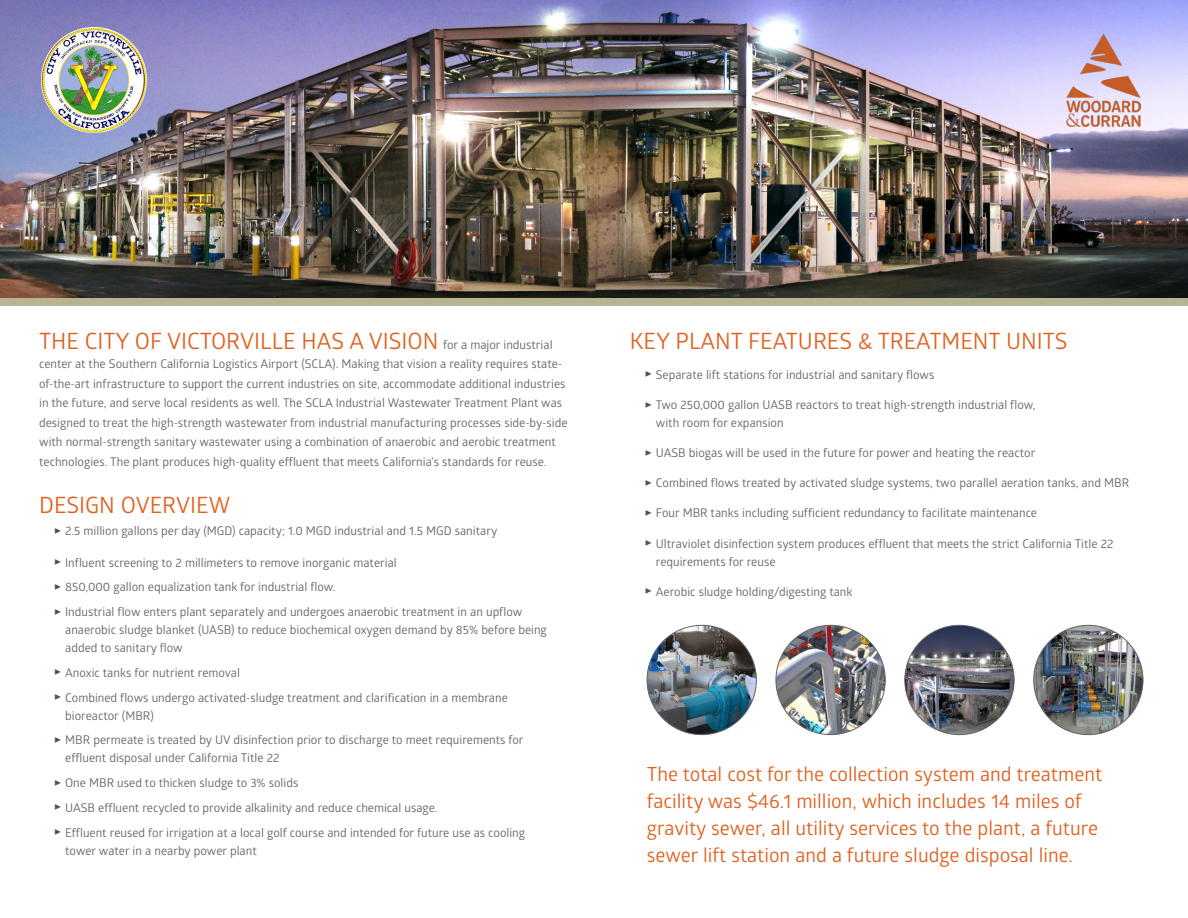
<style>
.page{position:relative;width:1188px;height:918px;background:#fff}
.page>*{position:absolute;margin:0;border:0;box-sizing:border-box;transform-origin:0 0}
.text_section_head_B{font:22.5px "Glober";color:#e1601e}
.text_section_head_B-2{font:19.5px/27px "Glober";color:#e1601e}
.text_section_head_B-3{font:12px/18px "Glober";color:#636366}
.s1{font-size:12px;color:#636366}
.s2{font-family:"Minion Pro";color:#644459}
</style>
<div class="page">
<img style="left:0;top:0;width:1188px;height:298px">
<img style="left:41px;top:27px;width:105px;height:105px">
<img style="left:647px;top:625px;width:109px;height:110px;border-radius:55px">
<img style="left:776px;top:625px;width:109px;height:110px;border-radius:55px">
<img style="left:905px;top:625px;width:109px;height:110px;border-radius:55px">
<img style="left:1034px;top:625px;width:109px;height:110px;border-radius:55px">
<img style="left:1067px;top:33px;width:74px;height:93px">
<div style="left:0;top:298px;width:1188px;height:7px;background:#b6b491"></div>
<p class="text_section_head_B" style="left:39px;top:325px;width:515px">THE CITY OF VICTORVILLE HAS A VISION <span class="s1">for a major industrial</span></p>
<p class="text_section_head_B-3" style="left:39px;top:354px;width:530px;line-height:19.5px">center at the Southern California Logistics Airport (SCLA). Making that vision a reality requires state&shy;of-the-art infrastructure to support the current industries on site, accommodate additional industries in the future, and serve local residents as well. The SCLA Industrial Wastewater Treatment Plant was designed to treat the high-strength wastewater from industrial manufacturing processes side-by-side with normal-strength sanitary wastewater using a combination of anaerobic and aerobic treatment technologies. The plant produces high-quality effluent that meets California’s standards for reuse.</p>
<p class="text_section_head_B" style="left:39px;top:489px;width:193px">DESIGN OVERVIEW</p>
<p class="text_section_head_B-3" style="left:54px;top:521px;width:445px"><span class="s2">▶</span> 2.5 million gallons per day (MGD) capacity; 1.0 MGD industrial and 1.5 MGD sanitary</p>
<p class="text_section_head_B-3" style="left:54px;top:553px;width:344px"><span class="s2">▶</span> Influent screening to 2 millimeters to remove inorganic material</p>
<p class="text_section_head_B-3" style="left:54px;top:578px;width:283px"><span class="s2">▶</span> 850,000 gallon equalization tank for industrial flow.</p>
<p class="text_section_head_B-3" style="left:65px;top:602px;width:483px;text-indent:-11px"><span class="s2">▶</span> Industrial flow enters plant separately and undergoes anaerobic treatment in an upflow anaerobic sludge blanket (UASB) to reduce biochemical oxygen demand by 85% before being added to sanitary flow</p>
<p class="text_section_head_B-3" style="left:54px;top:663px;width:187px"><span class="s2">▶</span> Anoxic tanks for nutrient removal</p>
<p class="text_section_head_B-3" style="left:65px;top:688px;width:444px;text-indent:-11px"><span class="s2">▶</span> Combined flows undergo activated-sludge treatment and clarification in a membrane bioreactor (MBR)</p>
<p class="text_section_head_B-3" style="left:65px;top:731px;width:460px;text-indent:-11px"><span class="s2">▶</span> MBR permeate is treated by UV disinfection prior to discharge to meet requirements for effluent disposal under California Title 22</p>
<p class="text_section_head_B-3" style="left:54px;top:773px;width:246px"><span class="s2">▶</span> One MBR used to thicken sludge to 3% solids</p>
<p class="text_section_head_B-3" style="left:54px;top:798px;width:385px"><span class="s2">▶</span> UASB effluent recycled to provide alkalinity and reduce chemical usage.</p>
<p class="text_section_head_B-3" style="left:65px;top:823px;width:461px;text-indent:-11px"><span class="s2">▶</span> Effluent reused for irrigation at a local golf course and intended for future use as cooling tower water in a nearby power plant</p>
<p class="text_section_head_B" style="left:630px;top:325px;width:439px">KEY PLANT FEATURES &amp; TREATMENT UNITS</p>
<p class="text_section_head_B-3" style="left:645px;top:365px;width:291px"><span class="s2">▶</span> Separate lift stations for industrial and sanitary flows</p>
<p class="text_section_head_B-3" style="left:656px;top:395px;width:381px;text-indent:-11px"><span class="s2">▶</span> Two 250,000 gallon UASB reactors to treat high-strength industrial flow, with room for expansion</p>
<p class="text_section_head_B-3" style="left:645px;top:443px;width:392px"><span class="s2">▶</span> UASB biogas will be used in the future for power and heating the reactor</p>
<p class="text_section_head_B-3" style="left:645px;top:474px;width:486px"><span class="s2">▶</span> Combined flows treated by activated sludge systems, two parallel aeration tanks, and MBR</p>
<p class="text_section_head_B-3" style="left:645px;top:504px;width:394px"><span class="s2">▶</span> Four MBR tanks including sufficient redundancy to facilitate maintenance</p>
<p class="text_section_head_B-3" style="left:656px;top:534px;width:459px;text-indent:-11px"><span class="s2">▶</span> Ultraviolet disinfection system produces effluent that meets the strict California Title 22 requirements for reuse</p>
<p class="text_section_head_B-3" style="left:645px;top:582px;width:209px"><span class="s2">▶</span> Aerobic sludge holding/digesting tank</p>
<p class="text_section_head_B-2" style="left:647px;top:760px;width:457px">The total cost for the collection system and treatment facility was $46.1 million, which includes 14 miles of gravity sewer, all utility services to the plant, a future sewer lift station and a future sludge disposal line.</p>
</div>
